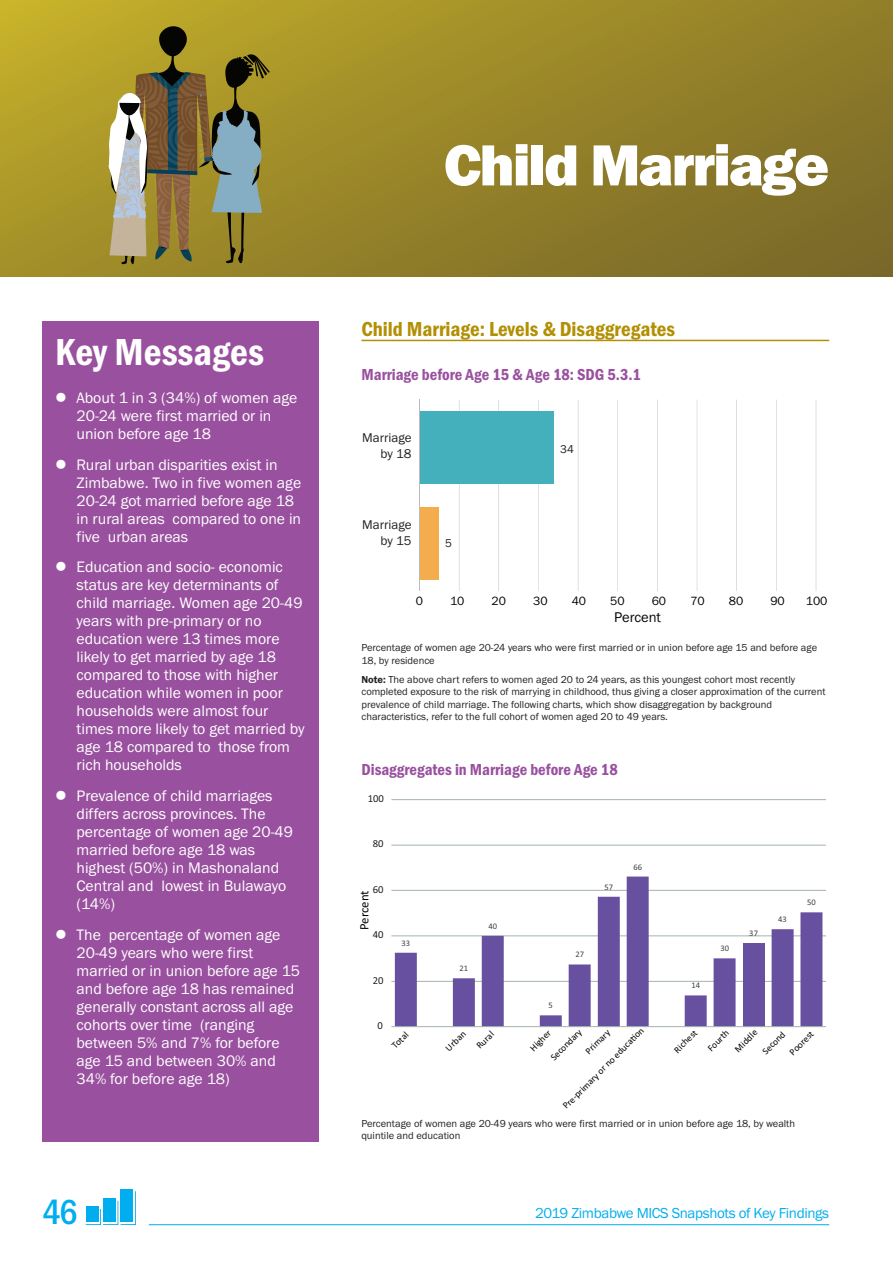
<style>
.page{position:relative;width:893px;height:1263px;background:#fff}
.page>*{position:absolute;margin:0;border:0;box-sizing:border-box;transform-origin:0 0}
.t1{font:800 60px "Franklin Gothic";letter-spacing:-.035em;color:#fff}
.t2{font:600 condensed 39px "Franklin Gothic";color:#fff}
.t3{font:500 condensed 36px "Franklin Gothic";color:#00aeef}
.t4{font:600 condensed 21px "Franklin Gothic";color:#b28f03}
.t5{font:600 condensed 16.5px "Franklin Gothic";color:#99519f}
.t6{font:15.75px/18px "Franklin Gothic";color:#fff}
.t7{font:15px "Franklin Gothic";letter-spacing:-.025em;color:#00aeef}
.t8{font:14.55px "Franklin Gothic";letter-spacing:-.005em;color:#050504}
.t9{font:13.05px/15.8px "Franklin Gothic";color:#211e1e;text-align:right}
.t10{font:12.75px "Calibri";color:#050504}
.t11{font:12.45px "Franklin Gothic";letter-spacing:-.005em;color:#050504}
.t12{font:11.7px "Franklin Gothic";color:#211e1e}
.t13{font:10.65px "Calibri";color:#211e1e}
.t14{font:10.5px/12.6px "Franklin Gothic";color:#231f20}
.t15{font:9.6px/20.1px "Calibri";color:#050504}
.t16{font:8.55px "Calibri";color:#414040}
.s1{font-weight:600}
</style>
<div class="page">
<svg style="left:0;top:0;width:893px;height:276px"></svg>
<div style="left:120px;top:1189px;width:13px;height:33px;background:#00aeef"></div>
<svg style="left:86px;top:1191px;width:50px;height:34px"></svg>
<hr style="left:149px;top:1224px;width:680px;height:1px;background:#00aeef">
<svg style="left:107px;top:24px;width:163px;height:241px"></svg>
<div style="left:43px;top:321px;width:276px;height:821px;background:#99519f"></div>
<hr style="left:459px;top:400px;width:1px;height:191px;background:#bcbdc0">
<hr style="left:498px;top:400px;width:1px;height:191px;background:#bcbdc0">
<hr style="left:538px;top:400px;width:1px;height:191px;background:#bcbdc0">
<hr style="left:578px;top:400px;width:1px;height:191px;background:#bcbdc0">
<hr style="left:617px;top:400px;width:1px;height:191px;background:#bcbdc0">
<hr style="left:657px;top:400px;width:1px;height:191px;background:#bcbdc0">
<hr style="left:697px;top:400px;width:1px;height:191px;background:#bcbdc0">
<hr style="left:736px;top:400px;width:1px;height:191px;background:#bcbdc0">
<hr style="left:776px;top:400px;width:1px;height:191px;background:#bcbdc0">
<hr style="left:816px;top:400px;width:1px;height:191px;background:#bcbdc0">
<div style="left:419px;top:411px;width:135px;height:73px;background:#44b0bb"></div>
<div style="left:419px;top:507px;width:20px;height:72px;background:#f3ad4d"></div>
<hr style="left:419px;top:400px;width:1px;height:191px;background:#bcbdc0">
<hr style="left:391px;top:981px;width:435px;height:1px;background:#a4b3ae">
<hr style="left:391px;top:935px;width:435px;height:1px;background:#a4b3ae">
<hr style="left:391px;top:890px;width:435px;height:1px;background:#a4b3ae">
<hr style="left:391px;top:845px;width:435px;height:1px;background:#a4b3ae">
<hr style="left:391px;top:799px;width:435px;height:1px;background:#a4b3ae">
<svg style="left:395px;top:876px;width:427px;height:150px"></svg>
<hr style="left:391px;top:1026px;width:435px;height:1px;background:#a4b3ae">
<hr style="left:361px;top:340px;width:468px;height:1px;background:#b28f03">
<hr style="left:892px;top:1059px;width:1px;height:89px;background:#99519f">
<h2 class="t2" style="left:55px;top:329px;width:210px">Key Messages</h2>
<p class="t6" style="left:77px;top:388px;width:222px;text-indent:-21px">● About 1 in 3 (34%) of women age<br>20-24 were first married or in union before age 18</p>
<p class="t6" style="left:77px;top:455px;width:226px;text-indent:-21px">● Rural urban disparities exist in<br>Zimbabwe. Two in five women age<br>20-24 got married before age 18 in rural areas compared to one in five urban areas</p>
<p class="t6" style="left:77px;top:558px;width:230px;text-indent:-21px">● Education and socio- economic status are key determinants of child marriage. Women age 20-49 years with pre-primary or no education were 13 times more likely to get married by age 18 compared to those with higher education while women in poor households were almost four times more likely to get married by age 18 compared to those from rich households</p>
<p class="t6" style="left:77px;top:787px;width:218px;text-indent:-21px">● Prevalence of child marriages differs across provinces. The percentage of women age 20-49 married before age 18 was highest (50%) in Mashonaland<br>Central and lowest in Bulawayo (14%)</p>
<p class="t6" style="left:77px;top:925px;width:225px;text-indent:-21px">● The percentage of women age<br>20-49 years who were first married or in union before age 15 and before age 18 has remained generally constant across all age cohorts over time (ranging between 5% and 7% for before age 15 and between 30% and<br>34% for before age 18)</p>
<h1 class="t1" style="left:444px;top:130px;width:387px">Child Marriage</h1>
<h3 class="t4" style="left:361px;top:316px;width:315px">Child Marriage: Levels &amp; Disaggregates</h3>
<p class="t5" style="left:361px;top:365px;width:281px">Marriage before Age 15 &amp; Age 18: SDG 5.3.1</p>
<p class="t9" style="left:362px;top:430px;width:51px">Marriage by 18</p>
<p class="t9" style="left:362px;top:517px;width:51px">Marriage by 15</p>
<p class="t12" style="left:445px;top:536px;width:8px">5</p>
<p class="t12" style="left:560px;top:442px;width:15px">34</p>
<p class="t11" style="left:416px;top:594px;width:9px">0</p>
<p class="t11" style="left:450px;top:594px;width:16px">10</p>
<p class="t11" style="left:492px;top:594px;width:16px">20</p>
<p class="t11" style="left:533px;top:594px;width:16px">30</p>
<p class="t11" style="left:572px;top:594px;width:16px">40</p>
<p class="t11" style="left:610px;top:594px;width:16px">50</p>
<p class="t11" style="left:652px;top:594px;width:16px">60</p>
<p class="t11" style="left:690px;top:594px;width:16px">70</p>
<p class="t11" style="left:729px;top:594px;width:16px">80</p>
<p class="t11" style="left:770px;top:594px;width:16px">90</p>
<p class="t11" style="left:806px;top:594px;width:23px">100</p>
<p class="t8" style="left:614px;top:608px;width:48px">Percent</p>
<p class="t14" style="left:361px;top:641px;width:457px">Percentage of women age 20-24 years who were first married or in union before age 15 and before age<br>18, by residence</p>
<p class="t14" style="left:361px;top:673px;width:466px"><span class="s1">Note:</span> The above chart refers to women aged 20 to 24 years, as this youngest cohort most recently completed exposure to the risk of marrying in childhood, thus giving a closer approximation of the current prevalence of child marriage. The following charts, which show disaggregation by background characteristics, refer to the full cohort of women aged 20 to 49 years.</p>
<p class="t5" style="left:361px;top:760px;width:258px">Disaggregates in Marriage before Age 18</p>
<p class="t13" style="left:368px;top:792px;width:18px">100</p>
<p class="t13" style="left:373px;top:837px;width:12px">80</p>
<p class="t13" style="left:373px;top:883px;width:12px">60</p>
<p class="t10" style="left:356px;top:930px;width:41px;rotate:-90deg">Percent</p>
<p class="t13" style="left:373px;top:928px;width:12px">40</p>
<p class="t13" style="left:373px;top:973px;width:12px">20</p>
<p class="t16" style="left:402px;top:937px;width:10px">33</p>
<p class="t16" style="left:459px;top:963px;width:10px">21</p>
<p class="t16" style="left:488px;top:920px;width:10px">40</p>
<p class="t16" style="left:604px;top:881px;width:10px">57</p>
<p class="t16" style="left:633px;top:861px;width:10px">66</p>
<p class="t16" style="left:549px;top:1000px;width:6px">5</p>
<p class="t16" style="left:575px;top:949px;width:10px">27</p>
<p class="t16" style="left:691px;top:980px;width:10px">14</p>
<p class="t16" style="left:720px;top:943px;width:10px">30</p>
<p class="t16" style="left:749px;top:928px;width:10px">37</p>
<p class="t16" style="left:778px;top:914px;width:10px">43</p>
<p class="t16" style="left:807px;top:897px;width:10px">50</p>
<p class="t13" style="left:378px;top:1019px;width:7px">0</p>
<p class="t15" style="left:557px;top:1100px;width:112px;rotate:-45deg">Pre-prim ary orno educa on</p>
<p class="t15" style="left:668px;top:1044px;width:32px;rotate:-45deg">Richest</p>
<p class="t15" style="left:715px;top:1029px;width:29px;text-indent:-18px;rotate:-45deg">Fourth<br>Middle</p>
<p class="t15" style="left:770px;top:1032px;width:33px;text-indent:-18px;rotate:-45deg">Second<br>Poorest</p>
<p class="t15" style="left:386px;top:1040px;width:24px;rotate:-45deg">Total</p>
<p class="t15" style="left:456px;top:1026px;width:25px;text-indent:-23px;rotate:-45deg">Urban<br>Rural</p>
<p class="t15" style="left:524px;top:1042px;width:29px;rotate:-45deg">Higher</p>
<p class="t15" style="left:545px;top:1051px;width:42px;rotate:-45deg">Secondary</p>
<p class="t15" style="left:580px;top:1045px;width:32px;rotate:-45deg">Prim ary</p>
<p class="t14" style="left:361px;top:1117px;width:435px">Percentage of women age 20-49 years who were first married or in union before age 18, by wealth quintile and education</p>
<h3 class="t3" style="left:43px;top:1191px;width:36px">46</h3>
<p class="t7" style="left:535px;top:1204px;width:296px">2019 Zimbabwe MICS Snapshots of Key Findings</p>
</div>
